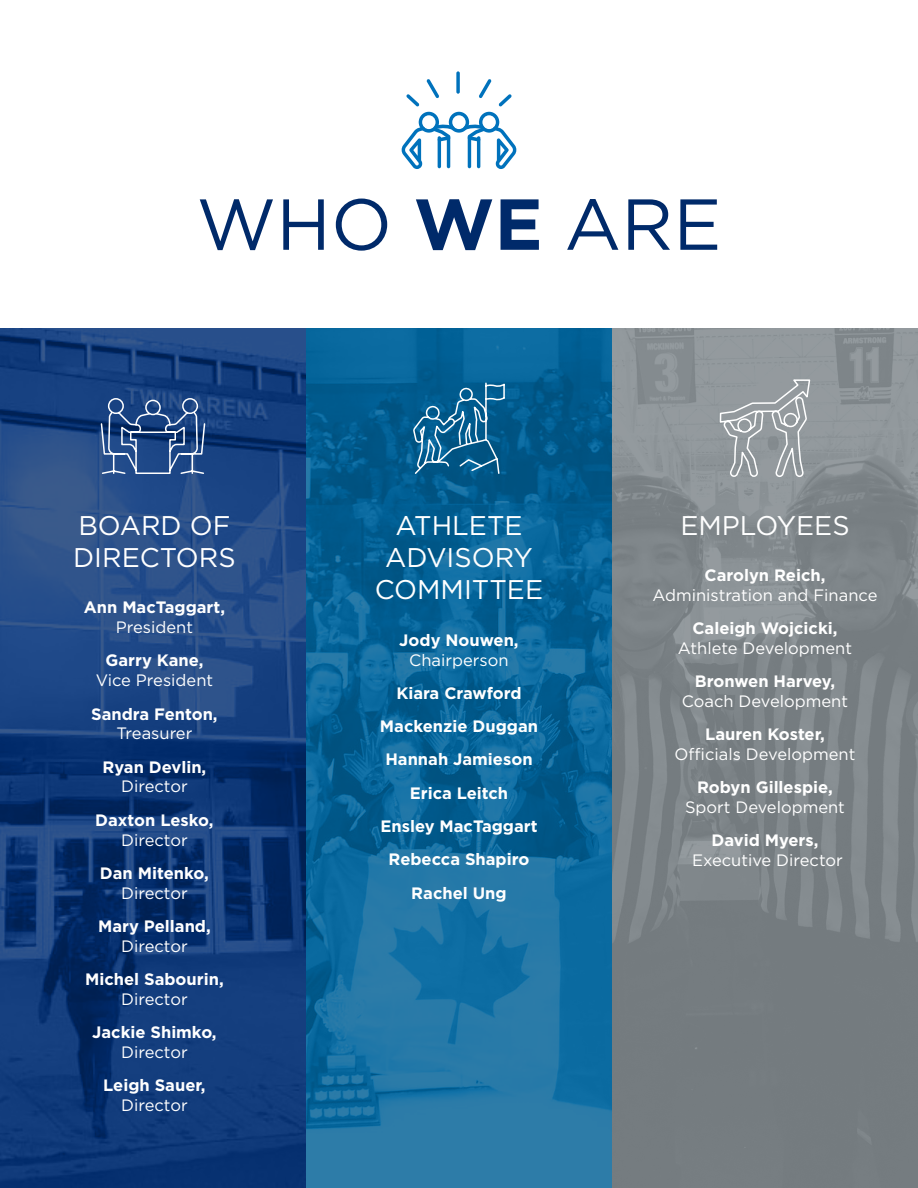
<style>
.page{position:relative;width:918px;height:1188px;background:#fff}
.page>*{position:absolute;margin:0;border:0;box-sizing:border-box;transform-origin:0 0}
.t1{font:72px "Gotham";color:#002a6a}
.t2{font:27px/32.4px "Gotham";color:#fff}
.t3{font:700 16.5px/19.8px "Gotham";color:#fff;text-align:center}
.t4{font:16.5px/19.8px "Gotham";color:#fff;text-align:center}
.s1{font-weight:700}
.s2{font-weight:400}
</style>
<div class="page">
<img style="left:0;top:328px;width:306px;height:860px">
<svg style="left:306px;top:328px;width:306px;height:860px;background:#10699b"></svg>
<svg style="left:612px;top:328px;width:306px;height:860px;background:#7d8488"></svg>
<svg style="left:100px;top:397px;width:106px;height:78px;background:#3a5d92"></svg>
<svg style="left:413px;top:382px;width:93px;height:111px;background:#1e6c98"></svg>
<svg style="left:719px;top:378px;width:92px;height:124px;background:#9ca2a5"></svg>
<svg style="left:401px;top:112px;width:116px;height:57px"></svg>
<svg style="left:456px;top:71px;width:4px;height:23px"></svg>
<svg style="left:479px;top:79px;width:13px;height:19px"></svg>
<svg style="left:499px;top:94px;width:13px;height:12px"></svg>
<svg style="left:426px;top:79px;width:13px;height:19px"></svg>
<svg style="left:406px;top:94px;width:13px;height:12px"></svg>
<p class="t1" style="left:196px;top:178px;width:527px">WHO <span class="s1">WE</span> ARE</p>
<p class="t2" style="left:73px;top:508px;width:164px">BOARD OF<br>DIRECTORS</p>
<p class="t3" style="left:84px;top:598px;width:143px">Ann MacTaggart,<br><span class="s2">President</span></p>
<p class="t4" style="left:96px;top:650px;width:119px"><span class="s1">Garry Kane,<br></span>Vice President</p>
<p class="t3" style="left:91px;top:704px;width:128px">Sandra Fenton,<br><span class="s2">Treasurer</span></p>
<p class="t3" style="left:102px;top:757px;width:105px">Ryan Devlin,<br><span class="s2">Director</span></p>
<p class="t3" style="left:95px;top:810px;width:120px">Daxton Lesko,<br><span class="s2">Director</span></p>
<p class="t3" style="left:100px;top:863px;width:110px">Dan Mitenko,<br><span class="s2">Director</span></p>
<p class="t3" style="left:98px;top:916px;width:114px">Mary Pelland,<br><span class="s2">Director</span></p>
<p class="t3" style="left:85px;top:969px;width:140px">Michel Sabourin,<br><span class="s2">Director</span></p>
<p class="t3" style="left:92px;top:1022px;width:126px">Jackie Shimko,<br><span class="s2">Director</span></p>
<p class="t3" style="left:103px;top:1075px;width:104px">Leigh Sauer,<br><span class="s2">Director</span></p>
<p class="t2" style="left:375px;top:508px;width:170px;text-align:center">ATHLETE<br>ADVISORY<br>COMMITTEE</p>
<p class="t3" style="left:399px;top:630px;width:121px">Jody Nouwen,<br><span class="s2">Chairperson</span></p>
<p class="t3" style="left:396px;top:683px;width:127px">Kiara Crawford</p>
<p class="t3" style="left:380px;top:716px;width:160px">Mackenzie Duggan</p>
<p class="t3" style="left:385px;top:750px;width:149px">Hannah Jamieson</p>
<p class="t3" style="left:410px;top:783px;width:100px">Erica Leitch</p>
<p class="t3" style="left:380px;top:816px;width:159px">Ensley MacTaggart</p>
<p class="t3" style="left:389px;top:850px;width:142px">Rebecca Shapiro</p>
<p class="t3" style="left:411px;top:883px;width:97px">Rachel Ung</p>
<p class="t2" style="left:680px;top:508px;width:171px">EMPLOYEES</p>
<p class="t4" style="left:653px;top:565px;width:226px"><span class="s1">Carolyn Reich,<br></span>Administration and Finance</p>
<p class="t4" style="left:678px;top:618px;width:176px"><span class="s1">Caleigh Wojcicki,<br></span>Athlete Development</p>
<p class="t4" style="left:682px;top:671px;width:168px"><span class="s1">Bronwen Harvey,<br></span>Coach Development</p>
<p class="t4" style="left:675px;top:724px;width:182px"><span class="s1">Lauren Koster,<br></span>Officials Development</p>
<p class="t4" style="left:685px;top:777px;width:161px"><span class="s1">Robyn Gillespie,<br></span>Sport Development</p>
<p class="t4" style="left:692px;top:830px;width:152px"><span class="s1">David Myers,<br></span>Executive Director</p>
</div>
